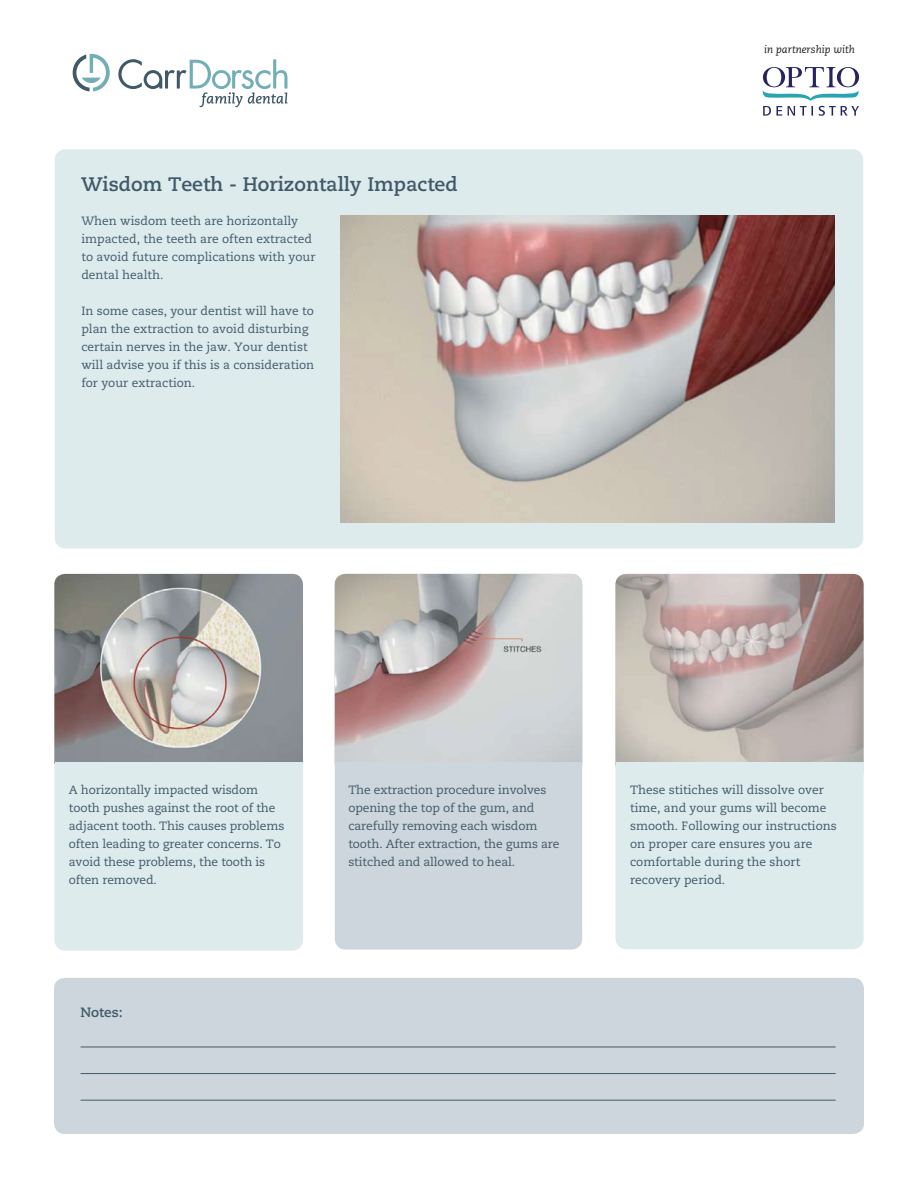
<style>
.page{position:relative;width:918px;height:1188px;background:#fff}
.page>*{position:absolute;margin:0;border:0;box-sizing:border-box;transform-origin:0 0}
.t1{font:700 19.5px "Caecilia";color:#405968}
.t2{font:700 13.5px "Caecilia";color:#405968}
.t3{font:12px/18px "Caecilia";color:#405968}
.t4{font:italic 10.5px "Caecilia";color:#201d1e}
</style>
<div class="page">
<div style="left:54px;top:574px;width:249px;height:377px;background:#deebed;border-radius:11px"></div>
<img style="left:54px;top:574px;width:249px;height:190px">
<div style="left:615px;top:574px;width:249px;height:375px;background:#deebed;border-radius:11px"></div>
<img style="left:615px;top:574px;width:249px;height:191px">
<div style="left:335px;top:574px;width:247px;height:376px;background:#cdd6dd;border-radius:11px"></div>
<img style="left:335px;top:574px;width:247px;height:188px">
<div style="left:55px;top:149px;width:808px;height:400px;background:#deebed;border-radius:11px"></div>
<div style="left:54px;top:978px;width:810px;height:156px;background:#cdd6dd;border-radius:11px"></div>
<hr style="left:81px;top:1047px;width:755px;height:1px;background:#405968">
<hr style="left:81px;top:1073px;width:755px;height:1px;background:#405968">
<hr style="left:81px;top:1100px;width:755px;height:1px;background:#405968">
<svg style="left:762px;top:67px;width:97px;height:49px"></svg>
<svg style="left:118px;top:59px;width:169px;height:48px"></svg>
<svg style="left:73px;top:54px;width:37px;height:37px"></svg>
<div style="left:55px;top:762px;width:248px;height:11px;background:#deebed"></div>
<div style="left:616px;top:762px;width:247px;height:11px;background:#deebed"></div>
<img style="left:341px;top:216px;width:493px;height:306px">
<h1 class="t1" style="left:81px;top:172px;width:378px">Wisdom Teeth - Horizontally Impacted</h1>
<p class="t3" style="left:81px;top:212px;width:236px">When wisdom teeth are horizontally impacted, the teeth are often extracted to avoid future complications with your dental health.</p>
<p class="t3" style="left:81px;top:302px;width:234px">In some cases, your dentist will have to plan the extraction to avoid disturbing certain nerves in the jaw. Your dentist will advise you if this is a consideration for your extraction.</p>
<p class="t4" style="left:764px;top:44px;width:92px">in partnership with</p>
<p class="t3" style="left:69px;top:781px;width:217px">A horizontally impacted wisdom tooth pushes against the root of the adjacent tooth. This causes problems often leading to greater concerns. To avoid these problems, the tooth is often removed.</p>
<p class="t3" style="left:630px;top:781px;width:208px">These stitiches will dissolve over time, and your gums will become smooth. Following our instructions on proper care ensures you are comfortable during the short recovery period.</p>
<p class="t3" style="left:348px;top:781px;width:213px">The extraction procedure involves opening the top of the gum, and carefully removing each wisdom tooth. After extraction, the gums are stitched and allowed to heal.</p>
<p class="t2" style="left:81px;top:1004px;width:44px">Notes:</p>
</div>
